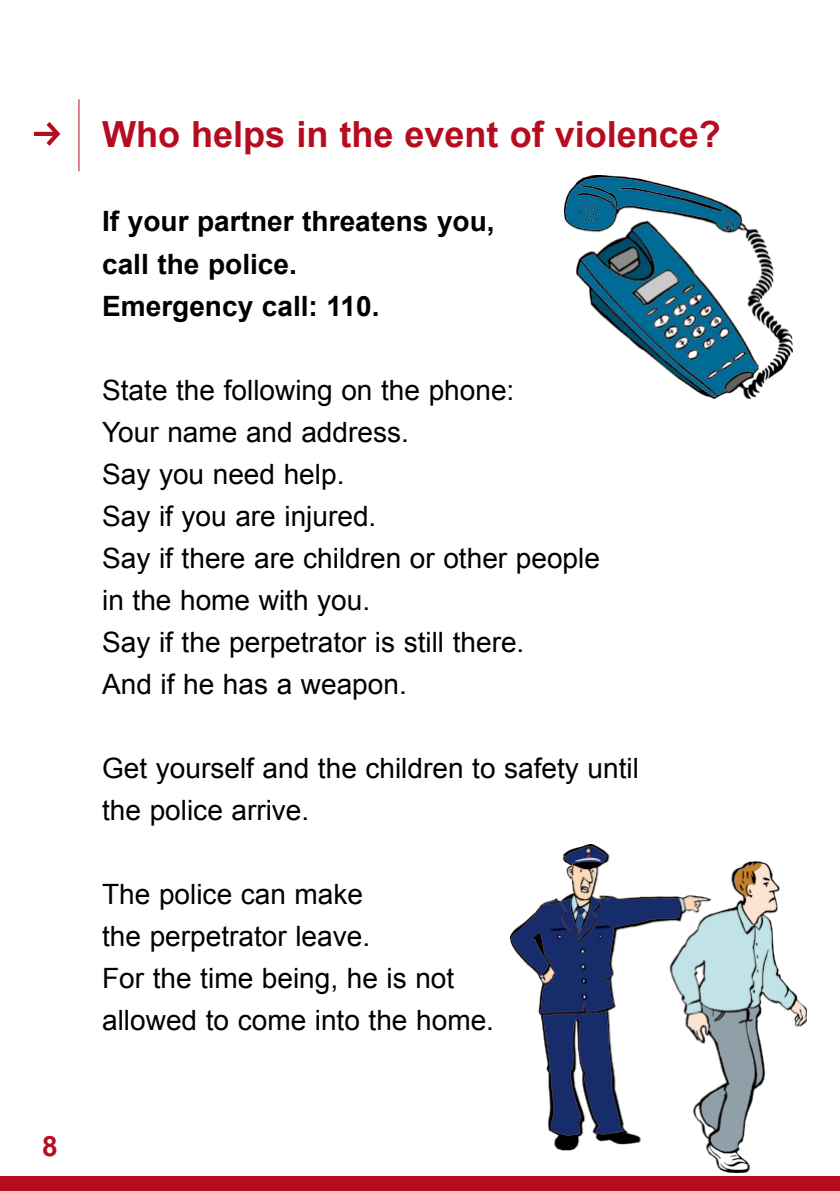
<style>
.page{position:relative;width:840px;height:1191px;background:#fff}
.page>*{position:absolute;margin:0;border:0;box-sizing:border-box;transform-origin:0 0}
.t1{font:700 36px "Arial";color:#b60c1f}
.t2{font:28px/42px "Arial";color:#000}
.t3{font:700 28px/42px "Arial";color:#000}
.t4{font:700 28px "Arial";color:#b60c1f}
</style>
<div class="page">
<svg style="left:34px;top:122px;width:26px;height:24px"></svg>
<hr style="left:78px;top:99px;width:1px;height:72px;background:#b60c1f">
<img style="left:564px;top:175px;width:227px;height:223px">
<img style="left:510px;top:845px;width:295px;height:327px">
<div style="left:0;top:1176px;width:839px;height:15px;background:#b60c1f"></div>
<p class="t4" style="left:42px;top:1127px;width:17px">8</p>
<p class="t1" style="left:102px;top:111px;width:620px">Who helps in the event of violence?</p>
<p class="t3" style="left:102px;top:202px;width:394px">If your partner threatens you, call the police.<br>Emergency call: 110.</p>
<p class="t2" style="left:102px;top:369px;width:499px">State the following on the phone:<br>Your name and address.<br>Say you need help.<br>Say if you are injured.<br>Say if there are children or other people in the home with you.<br>Say if the perpetrator is still there.<br>And if he has a weapon.</p>
<p class="t2" style="left:102px;top:747px;width:538px">Get yourself and the children to safety until the police arrive.</p>
<p class="t2" style="left:102px;top:873px;width:393px">The police can make<br>the perpetrator leave.<br>For the time being, he is not allowed to come into the home.</p>
</div>
